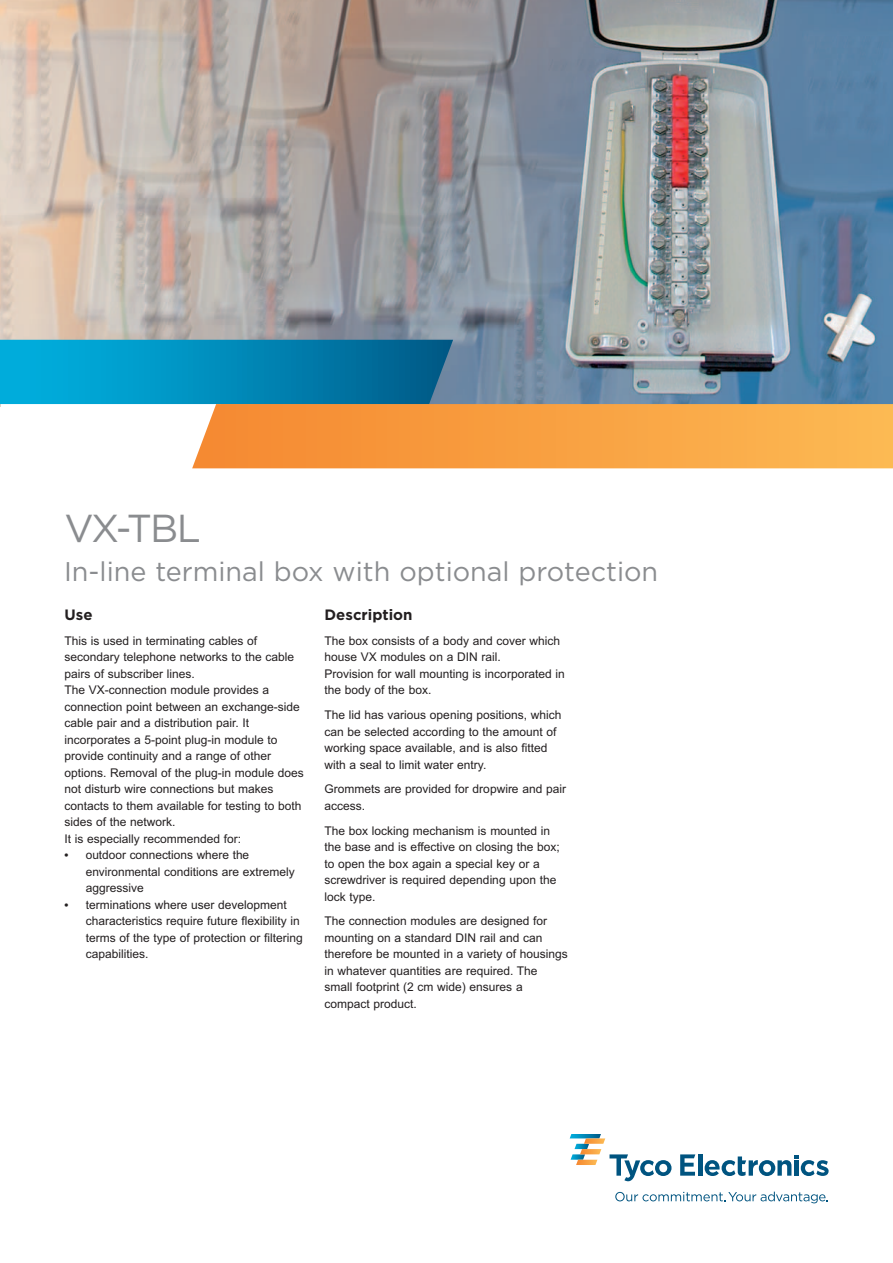
<style>
.page{position:relative;width:893px;height:1263px;background:#fff}
.page>*{position:absolute;margin:0;border:0;box-sizing:border-box;transform-origin:0 0}
.t1{font:39px "Gotham";color:#8a8c8f}
.t2{font:27px "Gotham";color:#8a8c8f}
.t3{font:700 15px "Gotham";color:#231f20}
.t4{font:12px/16.5px "Arial";color:#231f20}
.s1{font-weight:700;font-size:11.25px}
</style>
<div class="page">
<img style="left:1px;top:0;width:892px;height:340px">
<svg style="left:1px;top:340px;width:892px;height:128px;background:#98a08d"></svg>
<svg style="left:680px;top:1154px;width:15px;height:22px"></svg>
<hr style="left:698px;top:1154px;width:4px;height:22px;background:#005480">
<svg style="left:705px;top:1155px;width:124px;height:21px"></svg>
<svg style="left:615px;top:1191px;width:213px;height:12px"></svg>
<svg style="left:570px;top:1135px;width:101px;height:46px"></svg>
<h1 class="t1" style="left:64px;top:514px;width:138px">VX-TBL</h1>
<h2 class="t2" style="left:64px;top:561px;width:596px">In-line terminal box with optional protection</h2>
<p class="t3" style="left:325px;top:609px;width:89px">Description</p>
<p class="t4" style="left:325px;top:633px;width:242px">The box consists of a body and cover which house VX modules on a DIN rail.<br>Provision for wall mounting is incorporated in the body of the box.</p>
<p class="t4" style="left:325px;top:708px;width:238px">The lid has various opening positions, which can be selected according to the amount of working space available, and is also fitted with a seal to limit water entry.</p>
<p class="t4" style="left:325px;top:782px;width:243px">Grommets are provided for dropwire and pair access.</p>
<p class="t4" style="left:325px;top:823px;width:237px">The box locking mechanism is mounted in the base and is effective on closing the box; to open the box again a special key or a screwdriver is required depending upon the lock type.</p>
<p class="t4" style="left:325px;top:914px;width:245px">The connection modules are designed for mounting on a standard DIN rail and can therefore be mounted in a variety of housings in whatever quantities are required. The small footprint (2 cm wide) ensures a compact product.</p>
<p class="t3" style="left:65px;top:609px;width:30px">Use</p>
<p class="t4" style="left:65px;top:633px;width:241px">This is used in terminating cables of secondary telephone networks to the cable pairs of subscriber lines.<br>The VX-connection module provides a connection point between an exchange-side cable pair and a distribution pair. It incorporates a 5-point plug-in module to provide continuity and a range of other options. Removal of the plug-in module does not disturb wire connections but makes contacts to them available for testing to both sides of the network.<br>It is especially recommended for:</p>
<p class="t4" style="left:86px;top:848px;width:211px;text-indent:-21px"><span class="s1">•</span> outdoor connections where the environmental conditions are extremely aggressive</p>
<p class="t4" style="left:86px;top:897px;width:219px;text-indent:-21px"><span class="s1">•</span> terminations where user development characteristics require future flexibility in terms of the type of protection or filtering capabilities.</p>
</div>
